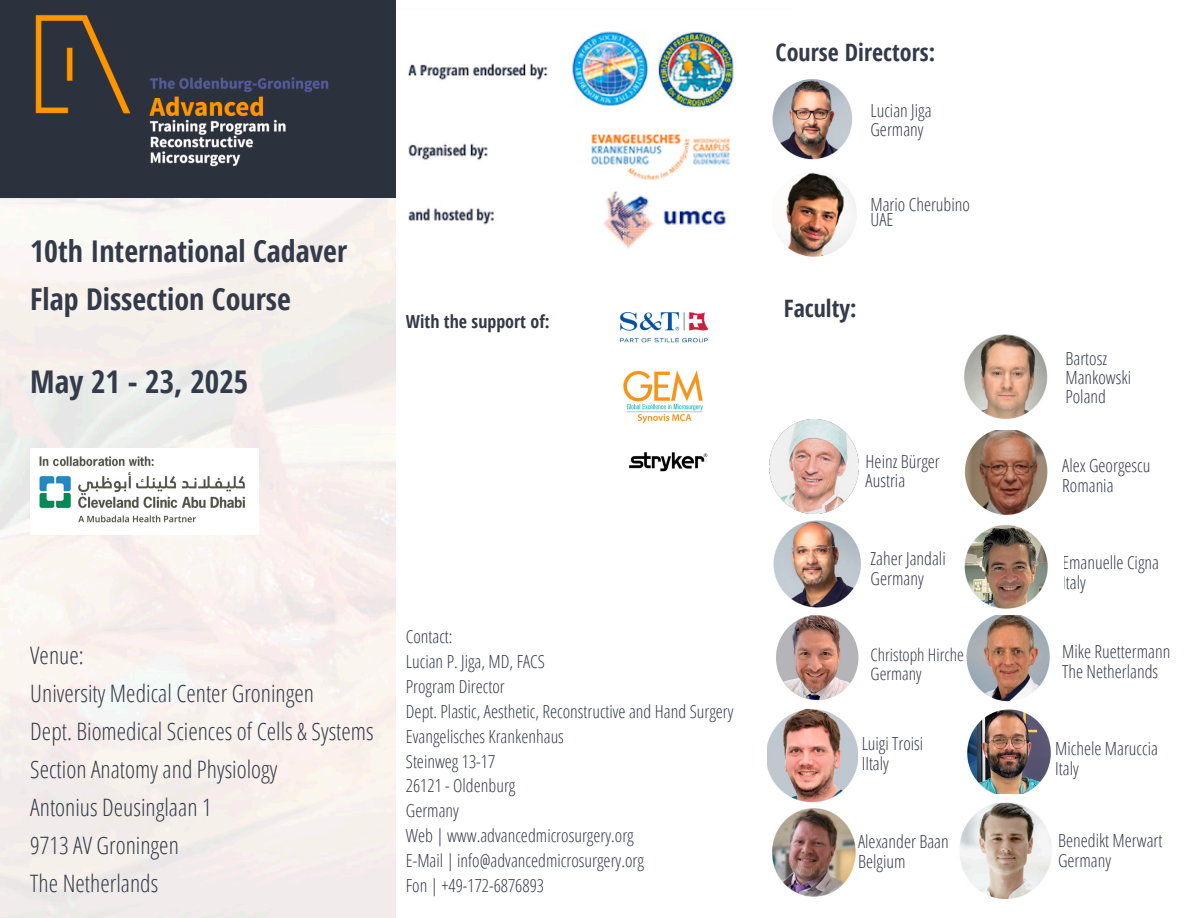
<style>
.page{position:relative;width:1188px;height:918px;background:#fff}
.page>*{position:absolute;margin:0;border:0;box-sizing:border-box;transform-origin:0 0}
.t1{font:700 condensed 31.2px "Open Sans";color:#333a4a}
.t2{font:700 condensed 30px/47.2px "Open Sans";color:#333a4a}
.t3{font:300 condensed 24px/38.1px "Open Sans";color:#333a4a}
.t4{font:700 condensed 24px "Open Sans";color:#333a4a}
.t5{font:300 condensed 18px/24.8px "Open Sans";color:#333a4a}
.t6{font:700 condensed 18px "Open Sans";color:#333a4a}
.t7{font:300 condensed 17.25px/19.2px "Open Sans";color:#333a4a}
</style>
<div class="page">
<img style="left:0;top:0;width:396px;height:918px">
<img style="left:0;top:0;width:395px;height:197px">
<img style="left:408px;top:31px;width:326px;height:218px">
<img style="left:619px;top:312px;width:90px;height:31px">
<img style="left:629px;top:452px;width:79px;height:20px">
<img style="left:623px;top:370px;width:80px;height:53px">
<img style="left:772px;top:79px;width:81px;height:81px">
<img style="left:773px;top:513px;width:88px;height:95px">
<img style="left:786px;top:173px;width:70px;height:84px">
<img style="left:30px;top:449px;width:228px;height:85px">
<img style="left:966px;top:615px;width:84px;height:87px">
<img style="left:967px;top:709px;width:84px;height:85px">
<img style="left:772px;top:808px;width:84px;height:89px">
<img style="left:767px;top:708px;width:90px;height:95px">
<img style="left:776px;top:615px;width:83px;height:86px">
<img style="left:960px;top:802px;width:92px;height:97px">
<img style="left:769px;top:419px;width:89px;height:94px">
<img style="left:964px;top:525px;width:84px;height:84px">
<img style="left:964px;top:430px;width:84px;height:85px">
<img style="left:964px;top:334px;width:84px;height:85px">
<h2 class="t2" style="left:30px;top:227px;width:318px">10th International Cadaver<br>Flap Dissection Course</h2>
<h1 class="t1" style="left:30px;top:359px;width:220px">May 21 - 23, 2025</h1>
<p class="t6" style="left:406px;top:309px;width:145px">With the support of:</p>
<h3 class="t3" style="left:30px;top:635px;width:345px">Venue:<br>University Medical Center Groningen<br>Dept. Biomedical Sciences of Cells &amp; Systems<br>Section Anatomy and Physiology<br>Antonius Deusinglaan 1<br>9713 AV Groningen<br>The Netherlands</h3>
<p class="t5" style="left:406px;top:624px;width:329px">Contact:<br>Lucian P. Jiga, MD, FACS<br>Program Director<br>Dept. Plastic, Aesthetic, Reconstructive and Hand Surgery<br>Evangelisches Krankenhaus<br>Steinweg 13-17<br>26121 - Oldenburg<br>Germany<br>Web | www.advancedmicrosurgery.org<br>E-Mail | info@advancedmicrosurgery.org<br>Fon | +49-172-6876893</p>
<h3 class="t4" style="left:776px;top:36px;width:161px">Course Directors:</h3>
<p class="t5" style="left:871px;top:101px;width:63px;line-height:19px">Lucian Jiga<br>Germany</p>
<p class="t5" style="left:871px;top:197px;width:101px;line-height:15.1px">Mario Cherubino<br>UAE</p>
<h3 class="t4" style="left:784px;top:292px;width:74px">Faculty:</h3>
<p class="t5" style="left:866px;top:451px;width:76px;line-height:19px">Heinz Bürger<br>Austria</p>
<p class="t5" style="left:871px;top:547px;width:77px;line-height:20px">Zaher Jandali<br>Germany</p>
<p class="t7" style="left:871px;top:644px;width:95px">Christoph Hirche<br>Germany</p>
<p class="t5" style="left:1065px;top:348px;width:67px;line-height:19px">Bartosz<br>Mankowski<br>Poland</p>
<p class="t5" style="left:1062px;top:455px;width:90px;line-height:20.1px">Alex Georgescu<br>Romania</p>
<p class="t5" style="left:1062px;top:552px;width:98px;line-height:20px">Emanuelle Cigna<br>Italy</p>
<p class="t5" style="left:1062px;top:641px;width:110px;line-height:20px">Mike Ruettermann<br>The Netherlands</p>
<p class="t5" style="left:862px;top:733px;width:63px;line-height:20px">Luigi Troisi<br>IItaly</p>
<p class="t5" style="left:1055px;top:737px;width:104px;line-height:20px">Michele Maruccia<br>Italy</p>
<p class="t5" style="left:858px;top:831px;width:92px;line-height:20px">Alexander Baan<br>Belgium</p>
<p class="t5" style="left:1058px;top:829px;width:106px;line-height:20px">Benedikt Merwart<br>Germany</p>
</div>
